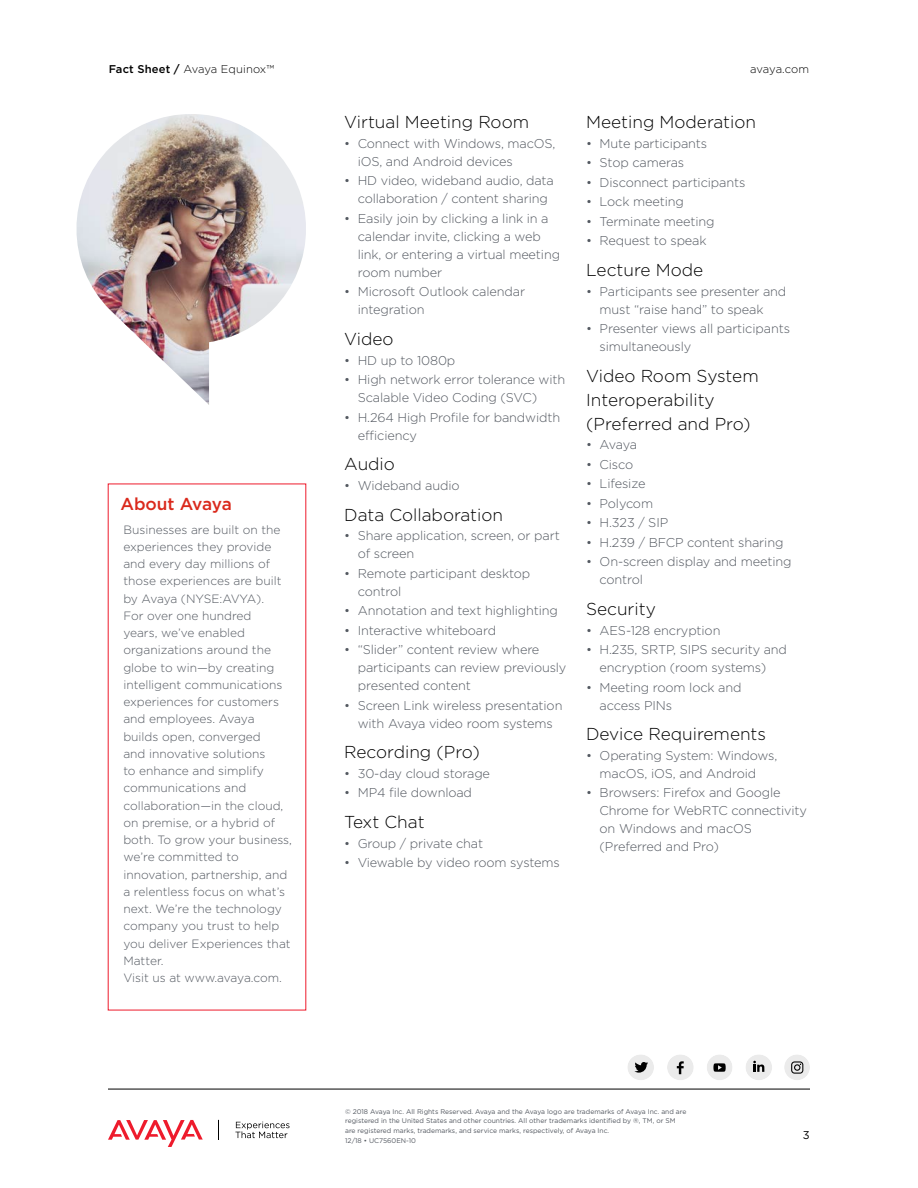
<style>
.page{position:relative;width:918px;height:1188px;background:#fff}
.page>*{position:absolute;margin:0;border:0;box-sizing:border-box;transform-origin:0 0}
.Body_Subhead{font:300 17.25px/24px "Gotham";color:#000}
.Body_Subhead-2{font:500 17.25px "Gotham";letter-spacing:-.01em;color:#da291c}
.t1{font:300 12.75px/18px "Gotham";letter-spacing:-.01em;color:#535860}
.Quote_Author{font:300 12px/17.2px "Gotham";color:#535860}
.t2{font:300 11.25px "Gotham";letter-spacing:-.01em;color:#000}
.t3{font:11.25px "Gotham";color:#000}
.Legal{font:6.75px/9.8px "Gotham";color:#535860}
.s1{font-weight:500}
</style>
<div class="page">
<img style="left:76px;top:114px;width:230px;height:291px">
<hr style="left:108px;top:1089px;width:702px;height:1px;background:#000">
<div style="left:784px;top:1054px;width:26px;height:26px;background:#ebebeb;border-radius:50%"></div>
<svg style="left:791px;top:1061px;width:12px;height:13px"></svg>
<svg style="left:108px;top:1120px;width:95px;height:27px"></svg>
<svg style="left:235px;top:1122px;width:55px;height:16px"></svg>
<svg style="left:218px;top:1120px;width:1px;height:20px"></svg>
<div style="left:627px;top:1054px;width:27px;height:26px;background:#ebebeb;border-radius:50%"></div>
<svg style="left:635px;top:1062px;width:13px;height:11px"></svg>
<div style="left:667px;top:1054px;width:27px;height:26px;background:#ebebeb;border-radius:50%"></div>
<svg style="left:677px;top:1061px;width:7px;height:13px"></svg>
<div style="left:745px;top:1054px;width:27px;height:26px;background:#ebebeb;border-radius:50%"></div>
<svg style="left:753px;top:1061px;width:11px;height:11px"></svg>
<div style="left:707px;top:1054px;width:26px;height:26px;background:#ebebeb;border-radius:50%"></div>
<svg style="left:713px;top:1063px;width:13px;height:9px"></svg>
<p class="t2" style="left:109px;top:63px;width:167px"><span class="s1">Fact Sheet /</span> Avaya Equinox™</p>
<p class="t2" style="left:750px;top:63px;width:60px">avaya.com</p>
<p class="Body_Subhead-2" style="left:120px;top:495px;width:113px">About Avaya</p>
<p class="Quote_Author" style="left:123px;top:521px;width:170px">Businesses are built on the experiences they provide and every day millions of those experiences are built by Avaya (NYSE:AVYA).<br>For over one hundred<br>years, we’ve enabled organizations around the globe to win—by creating intelligent communications experiences for customers and employees. Avaya builds open, converged<br>and innovative solutions<br>to enhance and simplify communications and collaboration—in the cloud, on premise, or a hybrid of both. To grow your business, we’re committed to innovation, partnership, and a relentless focus on what’s next. We’re the technology company you trust to help you deliver Experiences that<br>Matter.<br>Visit us at www.avaya.com.</p>
<p class="Body_Subhead" style="left:344px;top:110px;width:186px">Virtual Meeting Room</p>
<p class="t1" style="left:358px;top:134px;width:199px;text-indent:-14px">• Connect with Windows, macOS, iOS, and Android devices</p>
<p class="t1" style="left:344px;top:172px;width:211px;text-align:center">• HD video, wideband audio, data collaboration / content sharing</p>
<p class="t1" style="left:358px;top:209px;width:204px;text-indent:-14px">• Easily join by clicking a link in a calendar invite, clicking a web link, or entering a virtual meeting room number</p>
<p class="t1" style="left:358px;top:283px;width:169px;text-indent:-14px">• Microsoft Outlook calendar integration</p>
<p class="Body_Subhead" style="left:344px;top:327px;width:51px">Video</p>
<p class="t1" style="left:344px;top:351px;width:113px">• HD up to 1080p</p>
<p class="t1" style="left:358px;top:370px;width:209px;text-indent:-14px">• High network error tolerance with<br>Scalable Video Coding (SVC)</p>
<p class="t1" style="left:358px;top:408px;width:204px;text-indent:-14px">• H.264 High Profile for bandwidth efficiency</p>
<p class="Body_Subhead" style="left:344px;top:452px;width:52px">Audio</p>
<p class="t1" style="left:344px;top:476px;width:117px">• Wideband audio</p>
<p class="Body_Subhead" style="left:344px;top:502px;width:160px">Data Collaboration</p>
<p class="t1" style="left:358px;top:526px;width:204px;text-indent:-14px">• Share application, screen, or part of screen</p>
<p class="t1" style="left:358px;top:564px;width:174px;text-indent:-14px">• Remote participant desktop control</p>
<p class="t1" style="left:344px;top:601px;width:215px">• Annotation and text highlighting</p>
<p class="t1" style="left:344px;top:621px;width:153px">• Interactive whiteboard</p>
<p class="t1" style="left:358px;top:640px;width:210px;text-indent:-14px">• “Slider” content review where participants can review previously presented content</p>
<p class="t1" style="left:344px;top:696px;width:220px;text-align:center">• Screen Link wireless presentation with Avaya video room systems</p>
<p class="Body_Subhead" style="left:344px;top:740px;width:137px">Recording (Pro)</p>
<p class="t1" style="left:344px;top:764px;width:147px">• 30-day cloud storage</p>
<p class="t1" style="left:344px;top:784px;width:129px">• MP4 file download</p>
<p class="Body_Subhead" style="left:344px;top:810px;width:82px">Text Chat</p>
<p class="t1" style="left:344px;top:834px;width:140px">• Group / private chat</p>
<p class="t1" style="left:344px;top:853px;width:217px">• Viewable by video room systems</p>
<p class="Body_Subhead" style="left:586px;top:110px;width:172px">Meeting Moderation</p>
<p class="t1" style="left:586px;top:134px;width:123px">• Mute participants</p>
<p class="t1" style="left:586px;top:154px;width:100px">• Stop cameras</p>
<p class="t1" style="left:586px;top:173px;width:161px">• Disconnect participants</p>
<p class="t1" style="left:586px;top:193px;width:99px">• Lock meeting</p>
<p class="t1" style="left:586px;top:212px;width:130px">• Terminate meeting</p>
<p class="t1" style="left:586px;top:232px;width:122px">• Request to speak</p>
<p class="Body_Subhead" style="left:586px;top:258px;width:119px">Lecture Mode</p>
<p class="t1" style="left:600px;top:282px;width:188px;text-indent:-14px">• Participants see presenter and must “raise hand” to speak</p>
<p class="t1" style="left:600px;top:319px;width:192px;text-indent:-14px">• Presenter views all participants simultaneously</p>
<p class="Body_Subhead" style="left:586px;top:364px;width:174px">Video Room System<br>Interoperability (Preferred and Pro)</p>
<p class="t1" style="left:586px;top:436px;width:52px">• Avaya</p>
<p class="t1" style="left:586px;top:455px;width:49px">• Cisco</p>
<p class="t1" style="left:586px;top:475px;width:61px">• Lifesize</p>
<p class="t1" style="left:586px;top:494px;width:69px">• Polycom</p>
<p class="t1" style="left:586px;top:514px;width:84px">• H.323 / SIP</p>
<p class="t1" style="left:586px;top:533px;width:199px">• H.239 / BFCP content sharing</p>
<p class="t1" style="left:600px;top:553px;width:194px;text-indent:-14px">• On-screen display and meeting control</p>
<p class="Body_Subhead" style="left:586px;top:597px;width:71px">Security</p>
<p class="t1" style="left:586px;top:621px;width:136px">• AES-128 encryption</p>
<p class="t1" style="left:586px;top:640px;width:202px;text-align:center">• H.235, SRTP, SIPS security and encryption (room systems)</p>
<p class="t1" style="left:600px;top:678px;width:143px;text-indent:-14px">• Meeting room lock and access PINs</p>
<p class="Body_Subhead" style="left:586px;top:722px;width:182px">Device Requirements</p>
<p class="t1" style="left:586px;top:746px;width:193px;text-align:center">• Operating System: Windows, macOS, iOS, and Android</p>
<p class="t1" style="left:600px;top:784px;width:209px;text-indent:-14px">• Browsers: Firefox and Google<br>Chrome for WebRTC connectivity on Windows and macOS (Preferred and Pro)</p>
<p class="Legal" style="left:345px;top:1106px;width:343px">© 2018 Avaya Inc. All Rights Reserved. Avaya and the Avaya logo are trademarks of Avaya Inc. and are registered in the United States and other countries. All other trademarks identified by ®, TM, or SM are registered marks, trademarks, and service marks, respectively, of Avaya Inc.</p>
<p class="Legal" style="left:345px;top:1136px;width:72px">12/18 • UC7560EN-10</p>
<p class="t3" style="left:803px;top:1129px;width:8px">3</p>
</div>
